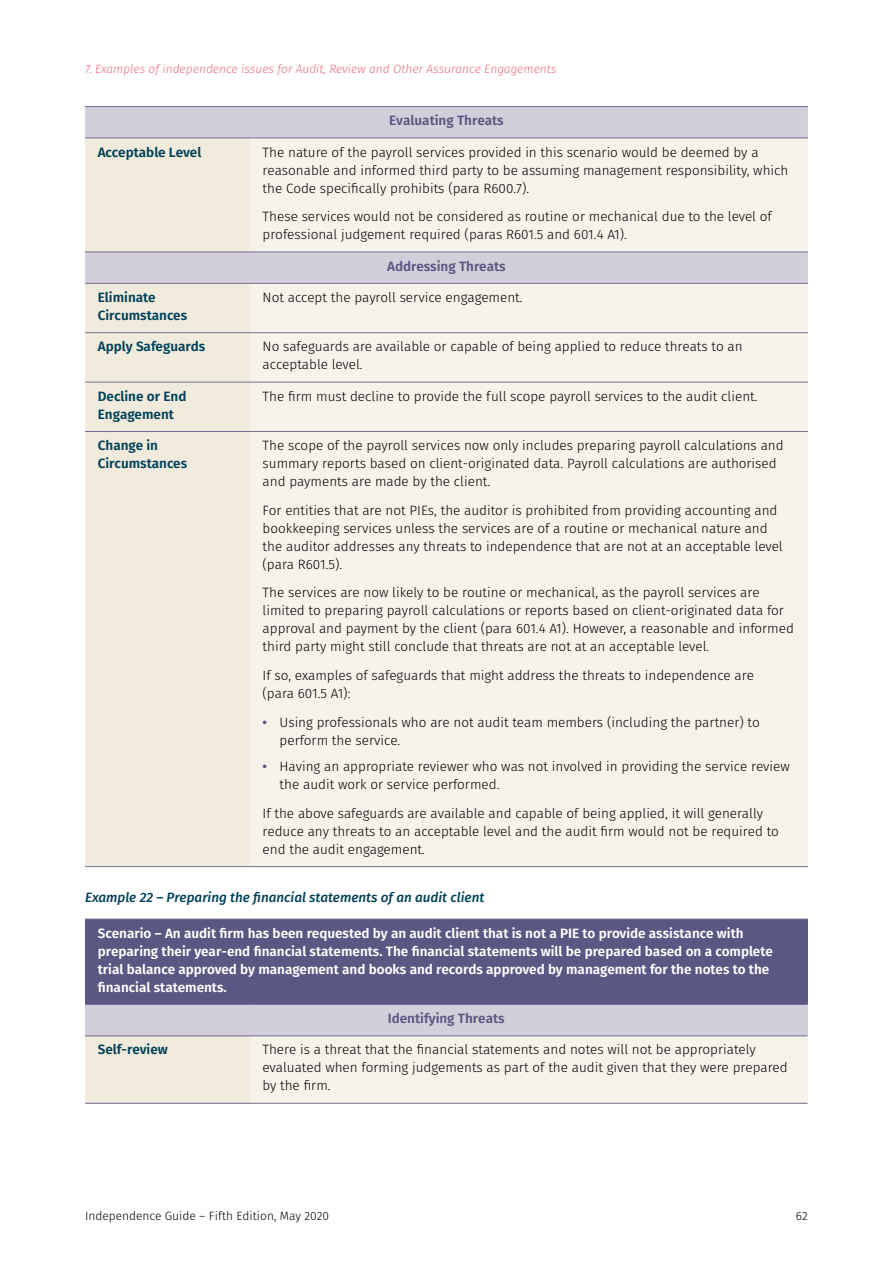
<style>
.page{position:relative;width:893px;height:1263px;background:#fff}
.page>*{position:absolute;margin:0;border:0;box-sizing:border-box;transform-origin:0 0}
.t1{font:300 13.5px/18px "Fira Sans";color:#000}
.t2{font:600 13.5px/18px "Fira Sans";color:#fff}
.t3{font:600 13.5px/18px "Fira Sans";color:#004159}
.t4{font:italic 500 13.5px "Fira Sans";color:#004159}
.t5{font:600 13.5px "Fira Sans";color:#5a5783}
.t6{font:italic 300 12px "Fira Sans";color:#e66e7a}
.t7{font:300 12px "Fira Sans";color:#000}
.s1{font-weight:600;color:#5a5783}
</style>
<div class="page">
<div style="left:85px;top:107px;width:723px;height:31px;background:#d2cfdb"></div>
<div style="left:85px;top:139px;width:165px;height:727px;background:#f0ebdc"></div>
<div style="left:250px;top:139px;width:558px;height:727px;background:#f6f3eb"></div>
<hr style="left:85px;top:332px;width:165px;height:1px;background:#746e94">
<hr style="left:250px;top:332px;width:558px;height:1px;background:#746e94">
<hr style="left:85px;top:382px;width:165px;height:1px;background:#746e94">
<hr style="left:250px;top:382px;width:558px;height:1px;background:#746e94">
<hr style="left:85px;top:431px;width:165px;height:1px;background:#746e94">
<hr style="left:250px;top:431px;width:558px;height:1px;background:#746e94">
<hr style="left:85px;top:283px;width:165px;height:1px;background:#746e94">
<hr style="left:250px;top:283px;width:558px;height:1px;background:#746e94">
<hr style="left:85px;top:866px;width:165px;height:1px;background:#746e94">
<hr style="left:250px;top:866px;width:558px;height:1px;background:#746e94">
<hr style="left:85px;top:138px;width:165px;height:1px;background:#746e94">
<hr style="left:250px;top:138px;width:558px;height:1px;background:#746e94">
<hr style="left:85px;top:252px;width:165px;height:1px;background:#746e94">
<hr style="left:250px;top:252px;width:558px;height:1px;background:#746e94">
<hr style="left:85px;top:106px;width:165px;height:1px;background:#746e94">
<hr style="left:250px;top:106px;width:558px;height:1px;background:#746e94">
<div style="left:85px;top:919px;width:722px;height:85px;background:#5a5783"></div>
<div style="left:85px;top:1004px;width:722px;height:32px;background:#d2cfdb"></div>
<div style="left:85px;top:1036px;width:165px;height:67px;background:#f0ebdc"></div>
<div style="left:250px;top:1036px;width:557px;height:67px;background:#f6f3eb"></div>
<hr style="left:85px;top:919px;width:165px;height:1px;background:#746e94">
<hr style="left:250px;top:919px;width:557px;height:1px;background:#746e94">
<hr style="left:85px;top:1004px;width:165px;height:1px;background:#746e94">
<hr style="left:250px;top:1004px;width:557px;height:1px;background:#746e94">
<hr style="left:85px;top:1035px;width:165px;height:1px;background:#746e94">
<hr style="left:250px;top:1035px;width:557px;height:1px;background:#746e94">
<hr style="left:85px;top:1103px;width:165px;height:1px;background:#746e94">
<hr style="left:250px;top:1103px;width:557px;height:1px;background:#746e94">
<p class="t6" style="left:85px;top:60px;width:473px">7. Examples of independence issues for Audit, Review and Other Assurance Engagements</p>
<p class="t5" style="left:389px;top:111px;width:116px">Evaluating Threats</p>
<p class="t3" style="left:98px;top:143px;width:105px">Acceptable Level</p>
<p class="t1" style="left:263px;top:143px;width:527px">The nature of the payroll services provided in this scenario would be deemed by a reasonable and informed third party to be assuming management responsibility, which the Code specifically prohibits (para R600.7).</p>
<p class="t1" style="left:263px;top:207px;width:511px">These services would not be considered as routine or mechanical due to the level of professional judgement required (paras R601.5 and 601.4 A1).</p>
<p class="t5" style="left:387px;top:256px;width:120px">Addressing Threats</p>
<p class="t3" style="left:98px;top:288px;width:91px">Eliminate<br>Circumstances</p>
<p class="t1" style="left:263px;top:288px;width:262px">Not accept the payroll service engagement.</p>
<p class="t3" style="left:98px;top:338px;width:109px">Apply Safeguards</p>
<p class="t1" style="left:263px;top:338px;width:482px">No safeguards are available or capable of being applied to reduce threats to an acceptable level.</p>
<p class="t3" style="left:98px;top:387px;width:90px">Decline or End<br>Engagement</p>
<p class="t1" style="left:263px;top:387px;width:496px">The firm must decline to provide the full scope payroll services to the audit client.</p>
<p class="t3" style="left:98px;top:436px;width:91px">Change in<br>Circumstances</p>
<p class="t1" style="left:263px;top:436px;width:523px">The scope of the payroll services now only includes preparing payroll calculations and summary reports based on client-originated data. Payroll calculations are authorised and payments are made by the client.</p>
<p class="t1" style="left:263px;top:501px;width:522px">For entities that are not PIEs, the auditor is prohibited from providing accounting and bookkeeping services unless the services are of a routine or mechanical nature and the auditor addresses any threats to independence that are not at an acceptable level (para R601.5).</p>
<p class="t1" style="left:263px;top:584px;width:533px">The services are now likely to be routine or mechanical, as the payroll services are limited to preparing payroll calculations or reports based on client-originated data for approval and payment by the client (para 601.4 A1). However, a reasonable and informed third party might still conclude that threats are not at an acceptable level.</p>
<p class="t1" style="left:263px;top:666px;width:493px">If so, examples of safeguards that might address the threats to independence are (para 601.5 A1):</p>
<p class="t1" style="left:280px;top:713px;width:482px;text-indent:-17px"><span class="s1">•</span> Using professionals who are not audit team members (including the partner) to perform the service.</p>
<p class="t1" style="left:280px;top:757px;width:512px;text-indent:-17px"><span class="s1">•</span> Having an appropriate reviewer who was not involved in providing the service review the audit work or service performed.</p>
<p class="t1" style="left:263px;top:804px;width:518px">If the above safeguards are available and capable of being applied, it will generally reduce any threats to an acceptable level and the audit firm would not be required to end the audit engagement.</p>
<p class="t4" style="left:85px;top:888px;width:401px">Example 22 – Preparing the financial statements of an audit client</p>
<p class="t2" style="left:98px;top:924px;width:676px">Scenario – An audit firm has been requested by an audit client that is not a PIE to provide assistance with preparing their year-end financial statements. The financial statements will be prepared based on a complete trial balance approved by management and books and records approved by management for the notes to the financial statements.</p>
<p class="t5" style="left:388px;top:1009px;width:118px">Identifying Threats</p>
<p class="t3" style="left:98px;top:1041px;width:71px">Self-review</p>
<p class="t1" style="left:262px;top:1041px;width:527px">There is a threat that the financial statements and notes will not be appropriately evaluated when forming judgements as part of the audit given that they were prepared by the firm.</p>
<p class="t7" style="left:85px;top:1208px;width:246px">Independence Guide – Fifth Edition, May 2020</p>
<p class="t7" style="left:796px;top:1208px;width:14px">62</p>
</div>
